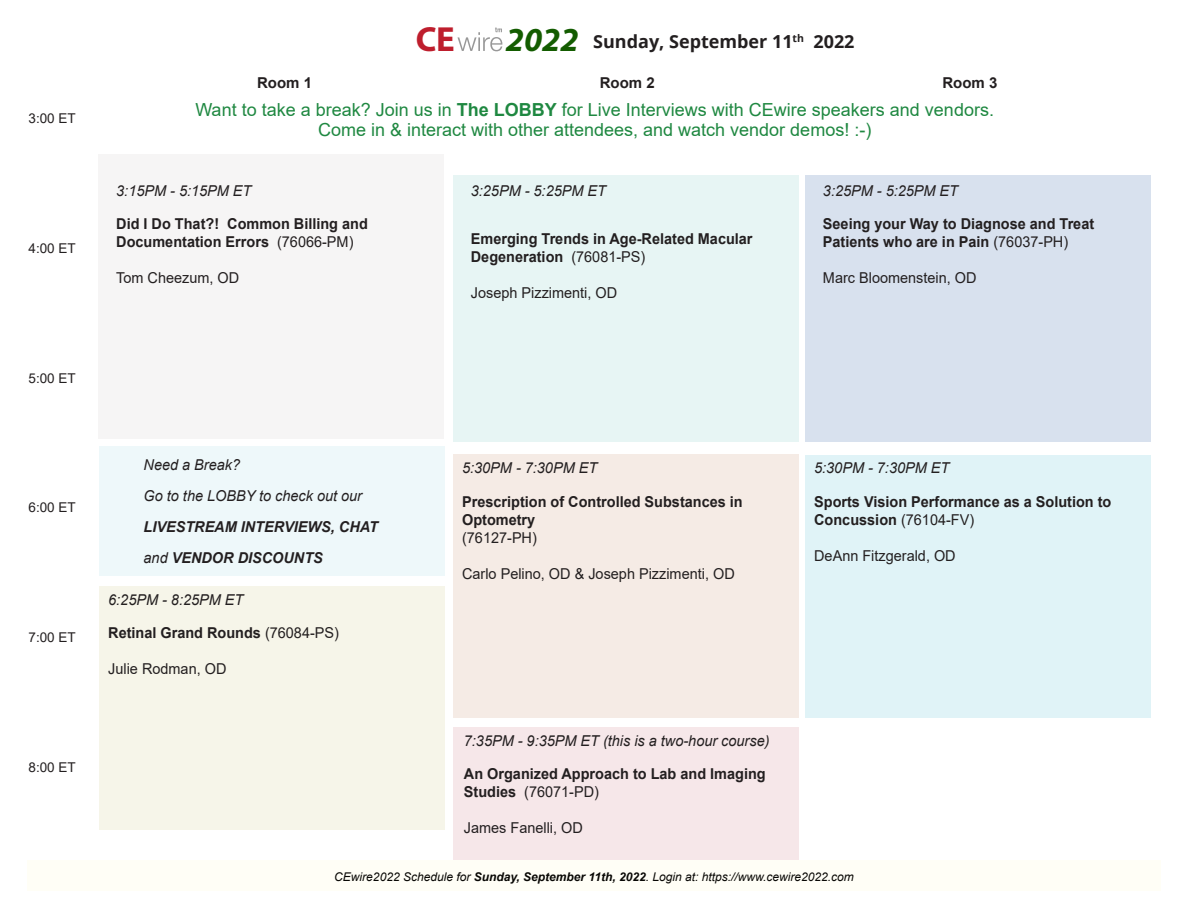
<style>
.page{position:relative;width:1188px;height:918px;background:#fff}
.page>*{position:absolute;margin:0;border:0;box-sizing:border-box;transform-origin:0 0}
.t1{font:700 34.95px "Myriad Pro";color:#be1e2d}
.t2{font:italic 700 33.75px "Myriad Pro";color:#135c00}
.t3{font:18px/19.8px "Arial";color:#1f8841;text-align:center}
.t4{font:700 18px "Open Sans";color:#231f20}
.t5{font:700 15px/18px "Arial";color:#231f20;scale:.96 1}
.t6{font:italic 15px/31px "Arial";color:#231f20;scale:.96 1}
.t7{font:15px "Arial";color:#231f20;scale:.96 1}
.t8{font:italic 700 15px/31px "Arial";color:#231f20;scale:.96 1}
.t9{font:700 15px "Arial";color:#231f20}
.t10{font:13.5px "Arial";color:#231f20}
.t11{font:italic 12px "Arial";color:#080704}
.s1{font-weight:700}
.s2{font-weight:400}
</style>
<div class="page">
<div style="left:98px;top:154px;width:346px;height:285px;background:#f6f5f5"></div>
<svg style="left:458px;top:27px;width:44px;height:24px"></svg>
<div style="left:99px;top:446px;width:346px;height:130px;background:#eef8fa"></div>
<div style="left:99px;top:586px;width:346px;height:244px;background:#f6f5e9"></div>
<div style="left:453px;top:175px;width:345px;height:267px;background:#e7f5f4"></div>
<div style="left:805px;top:455px;width:346px;height:262px;background:#e0f3f7"></div>
<div style="left:805px;top:175px;width:346px;height:267px;background:#d8e1ee"></div>
<div style="left:453px;top:455px;width:346px;height:263px;background:#f5ebe5"></div>
<div style="left:453px;top:727px;width:346px;height:134px;background:#f6e7e9"></div>
<div style="left:27px;top:861px;width:1134px;height:30px;background:#fffef6"></div>
<p class="t10" style="left:28px;top:113px;width:49px">3:00 ET</p>
<p class="t10" style="left:28px;top:243px;width:49px">4:00 ET</p>
<p class="t10" style="left:28px;top:373px;width:49px">5:00 ET</p>
<p class="t10" style="left:28px;top:503px;width:49px">6:00 ET</p>
<p class="t10" style="left:28px;top:633px;width:49px">7:00 ET</p>
<p class="t10" style="left:28px;top:762px;width:49px">8:00 ET</p>
<h1 class="t1" style="left:415px;top:25px;width:41px">CE</h1>
<h2 class="t2" style="left:506px;top:26px;width:74px">2022</h2>
<p class="t4" style="left:813px;top:34px;width:43px">2022</p>
<p class="t4" style="left:593px;top:34px;width:212px">Sunday, September 11<sup>th</sup></p>
<p class="t9" style="left:257px;top:78px;width:57px">Room 1</p>
<p class="t9" style="left:600px;top:78px;width:57px">Room 2</p>
<p class="t9" style="left:942px;top:78px;width:57px">Room 3</p>
<p class="t3" style="left:195px;top:101px;width:800px">Want to take a break? Join us in <span class="s1">The LOBBY</span> for Live Interviews with CEwire speakers and vendors.<br>Come in &amp; interact with other attendees, and watch vendor demos! :-)</p>
<p class="t6" style="left:116px;top:176px;width:142px">3:15PM - 5:15PM ET</p>
<p class="t5" style="left:116px;top:216px;width:264px">Did I Do That?! Common Billing and<br>Documentation Errors <span class="s2">(76066-PM)</span></p>
<p class="t7" style="left:116px;top:272px;width:130px">Tom Cheezum, OD</p>
<p class="t6" style="left:144px;top:450px;width:229px">Need a Break?<br>Go to the LOBBY to check out our</p>
<p class="t8" style="left:144px;top:512px;width:246px">LIVESTREAM INTERVIEWS, CHAT <span class="s2">and</span> VENDOR DISCOUNTS</p>
<p class="t6" style="left:108px;top:585px;width:142px">6:25PM - 8:25PM ET</p>
<p class="t5" style="left:108px;top:626px;width:242px">Retinal Grand Rounds <span class="s2">(76084-PS)</span></p>
<p class="t7" style="left:108px;top:663px;width:125px">Julie Rodman, OD</p>
<p class="t6" style="left:471px;top:176px;width:142px">3:25PM - 5:25PM ET</p>
<p class="t5" style="left:471px;top:232px;width:295px">Emerging Trends in Age-Related Macular<br>Degeneration <span class="s2">(76081-PS)</span></p>
<p class="t7" style="left:471px;top:288px;width:154px">Joseph Pizzimenti, OD</p>
<p class="t6" style="left:823px;top:176px;width:142px">3:25PM - 5:25PM ET</p>
<p class="t5" style="left:823px;top:216px;width:284px">Seeing your Way to Diagnose and Treat<br>Patients who are in Pain <span class="s2">(76037-PH)</span></p>
<p class="t7" style="left:823px;top:272px;width:162px">Marc Bloomenstein, OD</p>
<p class="t6" style="left:462px;top:454px;width:142px">5:30PM - 7:30PM ET</p>
<p class="t5" style="left:462px;top:494px;width:294px">Prescription of Controlled Substances in<br>Optometry</p>
<p class="t7" style="left:462px;top:532px;width:79px">(76127-PH)</p>
<p class="t7" style="left:462px;top:568px;width:286px">Carlo Pelino, OD &amp; Joseph Pizzimenti, OD</p>
<p class="t6" style="left:814px;top:454px;width:142px">5:30PM - 7:30PM ET</p>
<p class="t5" style="left:814px;top:494px;width:311px">Sports Vision Performance as a Solution to<br>Concussion <span class="s2">(76104-FV)</span></p>
<p class="t7" style="left:814px;top:550px;width:149px">DeAnn Fitzgerald, OD</p>
<p class="t6" style="left:464px;top:726px;width:320px">7:35PM - 9:35PM ET (this is a two-hour course)</p>
<p class="t5" style="left:464px;top:766px;width:316px">An Organized Approach to Lab and Imaging<br>Studies <span class="s2">(76071-PD)</span></p>
<p class="t7" style="left:464px;top:822px;width:125px">James Fanelli, OD</p>
<p class="t11" style="left:334px;top:872px;width:521px">CEwire2022 Schedule for <span class="s1">Sunday, September 11th, 2022</span>. Login at: https://www.cewire2022.com</p>
</div>
